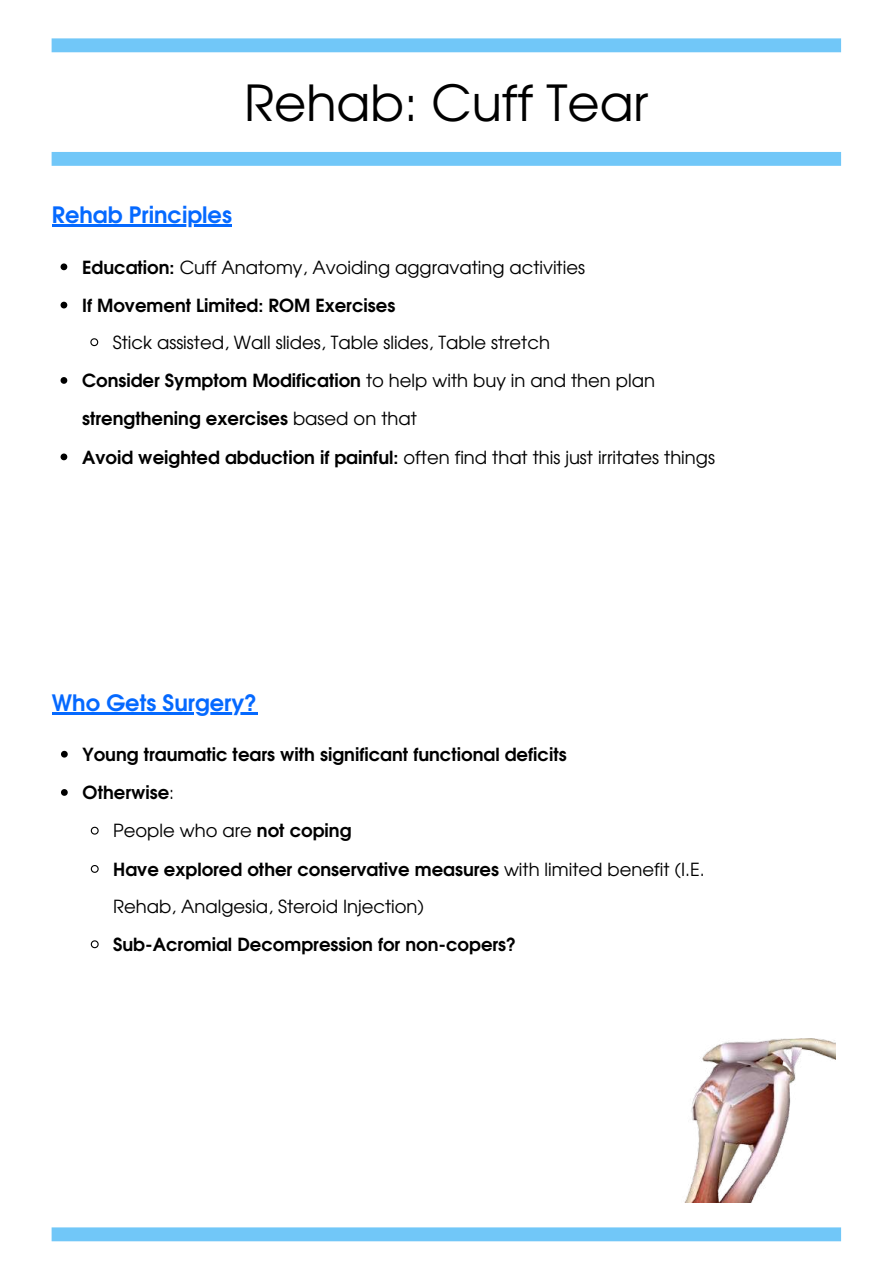
<style>
.page{position:relative;width:893px;height:1264px;background:#fff}
.page>*{position:absolute;margin:0;border:0;box-sizing:border-box;transform-origin:0 0}
.t1{font:49.5px "Te X Gyre Adventor";color:#000}
.t2{font:700 22.5px "Te X Gyre Adventor";color:#0569ff}
.t3{font:18px/38.2px "Te X Gyre Adventor";color:#000}
.t4{font:700 18px "Te X Gyre Adventor";color:#000}
.s1{font-weight:700}
.s2{font-weight:400}
</style>
<div class="page">
<svg style="left:52px;top:152px;width:789px;height:14px;background:#72c7f8"></svg>
<svg style="left:52px;top:38px;width:789px;height:14px;background:#75c8f8"></svg>
<svg style="left:52px;top:1227px;width:789px;height:14px;background:#75c8f8"></svg>
<hr style="left:52px;top:224px;width:180px;height:3px;background:#0569ff">
<hr style="left:52px;top:712px;width:205px;height:2px;background:#0569ff">
<svg style="left:61px;top:263px;width:6px;height:7px"></svg>
<svg style="left:61px;top:302px;width:6px;height:6px"></svg>
<svg style="left:90px;top:338px;width:9px;height:9px"></svg>
<svg style="left:61px;top:377px;width:6px;height:7px"></svg>
<svg style="left:61px;top:453px;width:6px;height:7px"></svg>
<img style="left:684px;top:1038px;width:151px;height:164px">
<svg style="left:61px;top:750px;width:7px;height:7px"></svg>
<svg style="left:61px;top:789px;width:7px;height:6px"></svg>
<svg style="left:90px;top:826px;width:9px;height:9px"></svg>
<svg style="left:90px;top:865px;width:9px;height:8px"></svg>
<svg style="left:90px;top:940px;width:9px;height:9px"></svg>
<h1 class="t1" style="left:244px;top:64px;width:406px">Rehab: Cuff Tear</h1>
<p class="t2" style="left:52px;top:196px;width:181px">Rehab Principles</p>
<p class="t3" style="left:82px;top:247px;width:504px"><span class="s1">Education:</span> Cuff Anatomy, Avoiding aggravating activities<br><span class="s1">If Movement Limited: ROM Exercises</span></p>
<p class="t3" style="left:82px;top:322px;width:634px;text-indent:31px">Stick assisted, Wall slides, Table slides, Table stretch<br><span class="s1">Consider Symptom Modification</span> to help with buy in and then plan <span class="s1">strengthening exercises</span> based on that<br><span class="s1">Avoid weighted abduction if painful:</span> often find that this just irritates things</p>
<p class="t2" style="left:52px;top:683px;width:207px">Who Gets Surgery?</p>
<p class="t4" style="left:83px;top:738px;width:485px">Young traumatic tears with significant functional deficits</p>
<p class="t4" style="left:83px;top:777px;width:93px">Otherwise<span class="s2">:</span></p>
<p class="t3" style="left:113px;top:810px;width:240px">People who are <span class="s1">not coping</span></p>
<p class="t4" style="left:113px;top:853px;width:593px">Have explored other conservative measures <span class="s2">with limited benefit (I.E.</span></p>
<p class="t3" style="left:113px;top:885px;width:312px">Rehab, Analgesia, Steroid Injection)</p>
<p class="t4" style="left:113px;top:928px;width:404px">Sub-Acromial Decompression for non-copers?</p>
</div>
